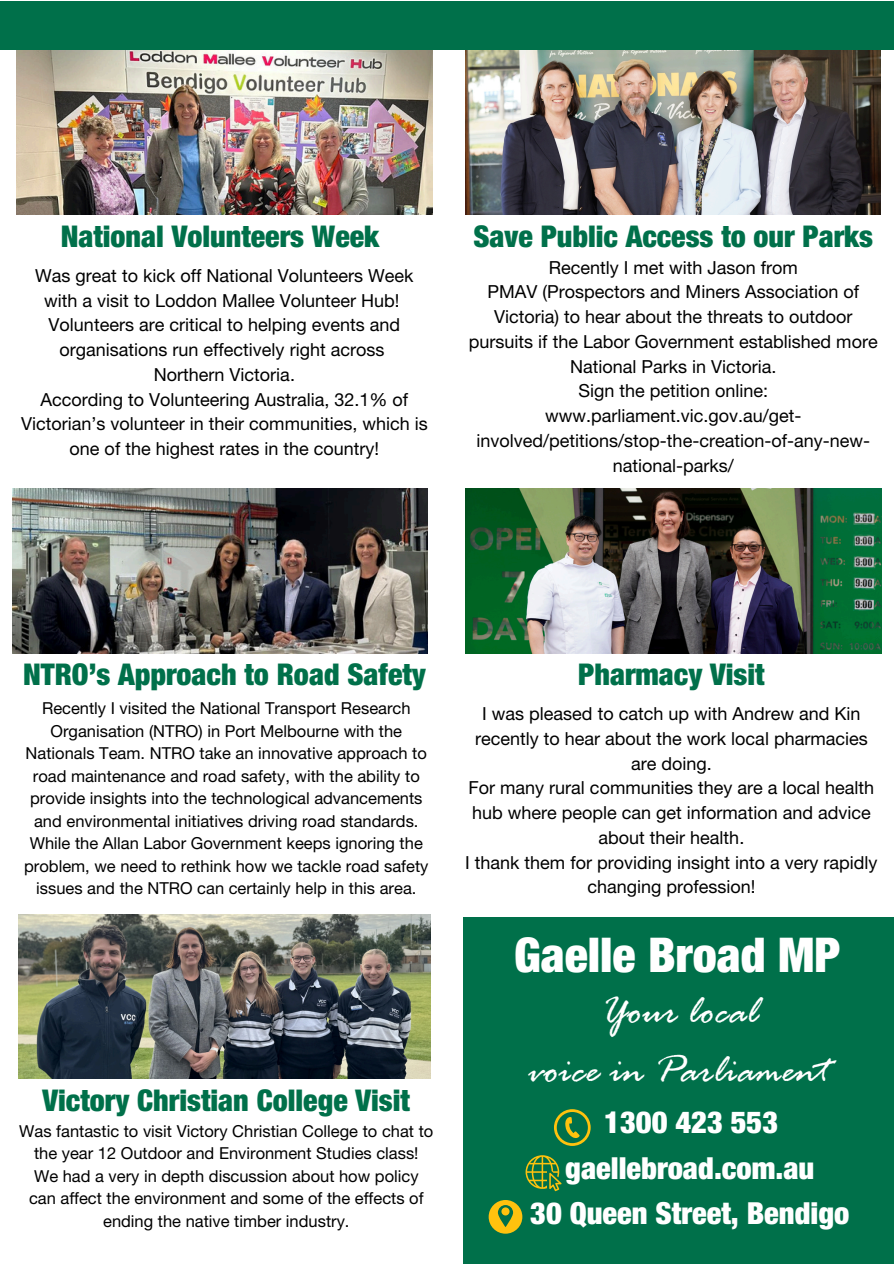
<style>
.page{position:relative;width:894px;height:1264px;background:#fff}
.page>*{position:absolute;margin:0;border:0;box-sizing:border-box;transform-origin:0 0}
.t1{font:900 condensed 48px "Helvetica Neue LT Std";color:#fff}
.t2{font:italic 42px/58.5px "Rage";color:#fff;text-align:center}
.t3{font:900 condensed 30.45px "Helvetica Neue LT Std";color:#fff}
.t4{font:900 condensed 30px "Helvetica Neue LT Std";color:#00704a}
.t5{font:18px/24.8px "Helvetica Neue LT 55 Rm";color:#000;text-align:center}
.t6{font:16.5px/22.5px "Helvetica Neue LT 55 Rm";color:#000;text-align:center}
</style>
<div class="page">
<div style="left:0;top:2px;width:893px;height:48px;background:#00704a"></div>
<img style="left:465px;top:489px;width:415px;height:164px">
<img style="left:465px;top:50px;width:415px;height:164px">
<img style="left:17px;top:50px;width:415px;height:164px">
<img style="left:12px;top:489px;width:415px;height:164px">
<img style="left:19px;top:914px;width:411px;height:164px">
<div style="left:463px;top:917px;width:430px;height:346px;background:#00704a"></div>
<svg style="left:554px;top:1109px;width:36px;height:36px"></svg>
<svg style="left:525px;top:1155px;width:36px;height:36px"></svg>
<svg style="left:488px;top:1200px;width:34px;height:33px"></svg>
<p class="t4" style="left:61px;top:226px;width:320px">National Volunteers Week</p>
<p class="t4" style="left:473px;top:225px;width:401px">Save Public Access to our Parks</p>
<p class="t5" style="left:35px;top:264px;width:380px">Was great to kick off National Volunteers Week with a visit to Loddon Mallee Volunteer Hub!</p>
<p class="t5" style="left:49px;top:313px;width:353px">Volunteers are critical to helping events and organisations run effectively right across</p>
<h3 class="t5" style="left:154px;top:363px;width:142px">Northern Victoria.</h3>
<p class="t5" style="left:21px;top:388px;width:408px">According to Volunteering Australia, 32.1% of<br>Victorian’s volunteer in their communities, which is one of the highest rates in the country!</p>
<p class="t5" style="left:548px;top:256px;width:251px">Recently I met with Jason from</p>
<p class="t5" style="left:469px;top:280px;width:410px">PMAV (Prospectors and Miners Association of Victoria) to hear about the threats to outdoor pursuits if the Labor Government established more National Parks in Victoria.</p>
<p class="t5" style="left:476px;top:379px;width:395px">Sign the petition online: www.parliament.vic.gov.au/get&shy;involved/petitions/stop-the-creation-of-any-new&shy;national-parks/</p>
<h3 class="t4" style="left:23px;top:663px;width:404px">NTRO’s Approach to Road Safety</h3>
<p class="t4" style="left:578px;top:663px;width:188px">Pharmacy Visit</p>
<p class="t6" style="left:24px;top:698px;width:405px">Recently I visited the National Transport Research Organisation (NTRO) in Port Melbourne with the Nationals Team. NTRO take an innovative approach to road maintenance and road safety, with the ability to provide insights into the technological advancements and environmental initiatives driving road standards.<br>While the Allan Labor Government keeps ignoring the problem, we need to rethink how we tackle road safety issues and the NTRO can certainly help in this area.</p>
<h3 class="t5" style="left:475px;top:702px;width:394px">I was pleased to catch up with Andrew and Kin recently to hear about the work local pharmacies are doing.</h3>
<p class="t5" style="left:468px;top:776px;width:407px">For many rural communities they are a local health hub where people can get information and advice about their health.</p>
<h3 class="t5" style="left:465px;top:850px;width:414px">I thank them for providing insight into a very rapidly changing profession!</h3>
<p class="t4" style="left:43px;top:1089px;width:369px">Victory Christian College Visit</p>
<p class="t6" style="left:19px;top:1120px;width:415px">Was fantastic to visit Victory Christian College to chat to the year 12 Outdoor and Environment Studies class!</p>
<p class="t6" style="left:29px;top:1165px;width:396px">We had a very in depth discussion about how policy can affect the environment and some of the effects of ending the native timber industry.</p>
<h3 class="t1" style="left:514px;top:937px;width:328px">Gaelle Broad MP</h3>
<h1 class="t2" style="left:528px;top:986px;width:302px">Your local<br>voice in Parliament</h1>
<h2 class="t3" style="left:604px;top:1111px;width:175px">1300 423 553</h2>
<p class="t3" style="left:565px;top:1157px;width:250px">gaellebroad.com.au</p>
<h3 class="t3" style="left:530px;top:1202px;width:320px">30 Queen Street, Bendigo</h3>
</div>
